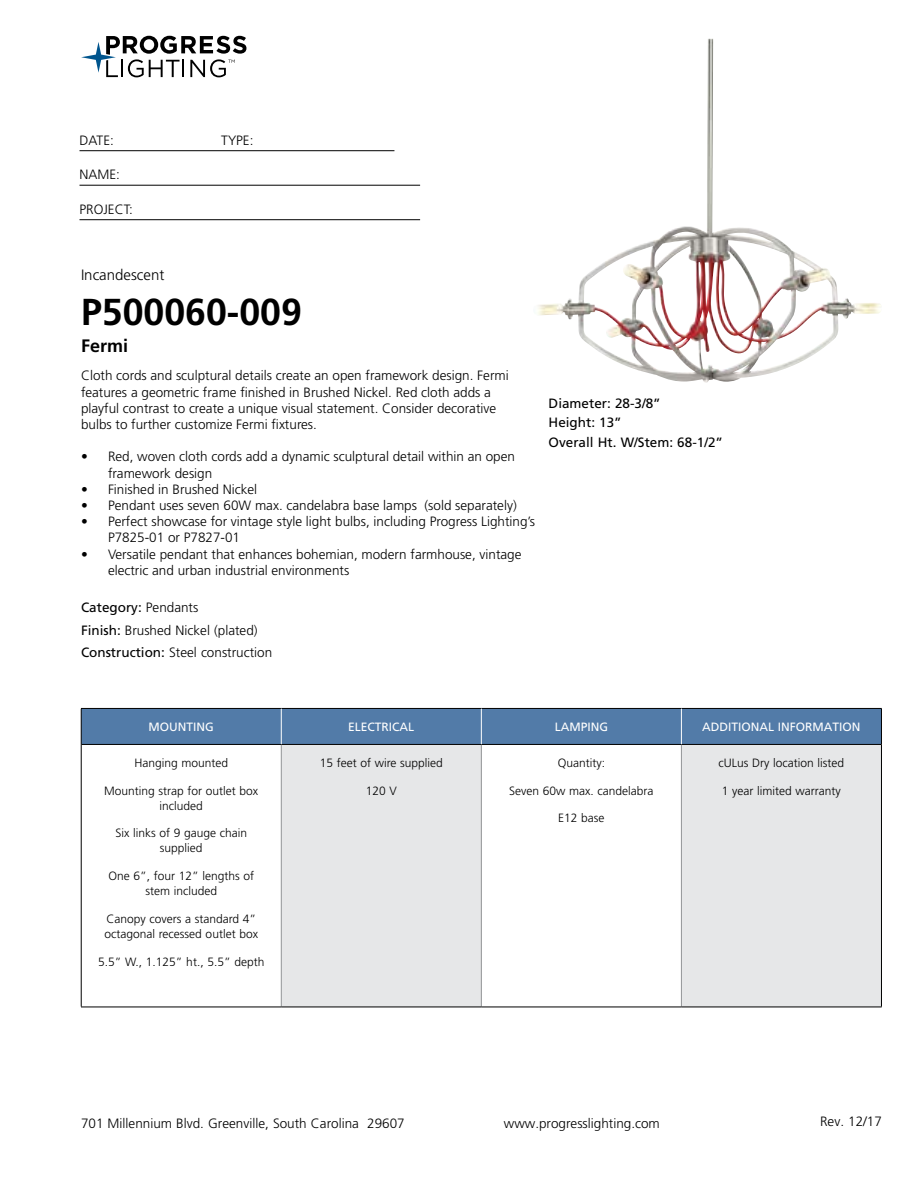
<style>
.page{position:relative;width:918px;height:1188px;background:#fff}
.page>*{position:absolute;margin:0;border:0;box-sizing:border-box;transform-origin:0 0}
.t1{font:700 37.5px "Frutiger LT Std";color:#000}
.t2{font:700 18px "Frutiger LT Std";color:#000}
.t3{font:300 15px "Frutiger LT Std";color:#000}
.t4{font:300 13.5px/16.2px "Frutiger LT Std";color:#000}
.t5{font:13.5px/19.5px "Frutiger LT Std";color:#000}
.t6{font:300 12px/15px "Frutiger LT Std";color:#000;text-align:center}
.t7{font:12px "Frutiger LT Std";color:#fff}
.s1{font-weight:400}
</style>
<div class="page">
<svg style="left:81px;top:36px;width:165px;height:41px"></svg>
<hr style="left:80px;top:150px;width:314px;height:1px;background:#000">
<hr style="left:80px;top:185px;width:340px;height:1px;background:#000">
<hr style="left:80px;top:219px;width:340px;height:1px;background:#000">
<div style="left:82px;top:709px;width:799px;height:35px;background:#527ba8"></div>
<div style="left:281px;top:744px;width:200px;height:263px;background:#e6e7e8"></div>
<div style="left:681px;top:744px;width:200px;height:263px;background:#e6e7e8"></div>
<hr style="left:281px;top:745px;width:1px;height:262px;background:#939598">
<hr style="left:481px;top:745px;width:1px;height:262px;background:#939598">
<hr style="left:681px;top:745px;width:1px;height:262px;background:#939598">
<hr style="left:81px;top:744px;width:200px;height:1px;background:#000">
<hr style="left:281px;top:744px;width:200px;height:1px;background:#000">
<hr style="left:481px;top:744px;width:200px;height:1px;background:#000">
<hr style="left:681px;top:744px;width:200px;height:1px;background:#000">
<hr style="left:81px;top:1007px;width:200px;height:1px;background:#000">
<hr style="left:281px;top:1007px;width:200px;height:1px;background:#000">
<hr style="left:481px;top:1007px;width:200px;height:1px;background:#000">
<hr style="left:681px;top:1007px;width:201px;height:1px;background:#000">
<hr style="left:81px;top:708px;width:200px;height:1px;background:#000">
<hr style="left:81px;top:709px;width:1px;height:35px;background:#000">
<hr style="left:281px;top:708px;width:200px;height:1px;background:#000">
<hr style="left:481px;top:708px;width:200px;height:1px;background:#000">
<hr style="left:681px;top:708px;width:201px;height:1px;background:#000">
<hr style="left:881px;top:709px;width:1px;height:35px;background:#000">
<hr style="left:81px;top:744px;width:1px;height:263px;background:#000">
<hr style="left:881px;top:744px;width:1px;height:263px;background:#000">
<hr style="left:281px;top:709px;width:1px;height:35px;background:#fff">
<hr style="left:681px;top:709px;width:1px;height:35px;background:#fff">
<hr style="left:481px;top:709px;width:1px;height:35px;background:#fff">
<img style="left:538px;top:39px;width:343px;height:344px">
<p class="t4" style="left:80px;top:132px;width:36px">DATE:</p>
<p class="t4" style="left:221px;top:132px;width:34px">TYPE:</p>
<p class="t4" style="left:80px;top:167px;width:42px">NAME:</p>
<p class="t4" style="left:80px;top:201px;width:55px">PROJECT:</p>
<p class="t3" style="left:81px;top:266px;width:85px">Incandescent</p>
<h1 class="t1" style="left:81px;top:290px;width:222px">P500060-009</h1>
<h2 class="t2" style="left:81px;top:335px;width:49px">Fermi</h2>
<p class="t4" style="left:81px;top:368px;width:429px">Cloth cords and sculptural details create an open framework design. Fermi features a geometric frame finished in Brushed Nickel. Red cloth adds a playful contrast to create a unique visual statement. Consider decorative bulbs to further customize Fermi fixtures.</p>
<p class="t4" style="left:108px;top:449px;width:409px;text-indent:-27px">• Red, woven cloth cords add a dynamic sculptural detail within an open framework design</p>
<p class="t4" style="left:81px;top:481px;width:178px">• Finished in Brushed Nickel</p>
<p class="t4" style="left:81px;top:497px;width:437px">• Pendant uses seven 60W max. candelabra base lamps (sold separately)</p>
<p class="t4" style="left:108px;top:514px;width:429px;text-indent:-27px">• Perfect showcase for vintage style light bulbs, including Progress Lighting’s<br>P7825-01 or P7827-01</p>
<p class="t4" style="left:108px;top:546px;width:415px;text-indent:-27px">• Versatile pendant that enhances bohemian, modern farmhouse, vintage electric and urban industrial environments</p>
<p class="t4" style="left:81px;top:597px;width:193px;line-height:22.5px"><span class="s1">Category:</span> Pendants<br><span class="s1">Finish:</span> Brushed Nickel (plated)<br><span class="s1">Construction:</span> Steel construction</p>
<p class="t5" style="left:549px;top:393px;width:176px">Diameter: 28-3/8”<br>Height: 13”<br>Overall Ht. W/Stem: 68-1/2”</p>
<p class="t7" style="left:149px;top:720px;width:67px">MOUNTING</p>
<p class="t7" style="left:348px;top:720px;width:68px">ELECTRICAL</p>
<p class="t7" style="left:555px;top:720px;width:55px">LAMPING</p>
<p class="t7" style="left:702px;top:720px;width:160px">ADDITIONAL INFORMATION</p>
<p class="t6" style="left:134px;top:755px;width:95px">Hanging mounted</p>
<p class="t6" style="left:104px;top:783px;width:156px">Mounting strap for outlet box included</p>
<p class="t6" style="left:115px;top:826px;width:133px">Six links of 9 gauge chain supplied</p>
<p class="t6" style="left:108px;top:869px;width:147px">One 6”, four 12” lengths of stem included</p>
<p class="t6" style="left:105px;top:912px;width:155px;text-align:left">Canopy covers a standard 4” octagonal recessed outlet box</p>
<p class="t6" style="left:98px;top:954px;width:168px">5.5” W., 1.125” ht., 5.5” depth</p>
<p class="t6" style="left:320px;top:756px;width:125px">15 feet of wire supplied</p>
<p class="t6" style="left:366px;top:783px;width:33px">120 V</p>
<p class="t6" style="left:719px;top:756px;width:127px">cULus Dry location listed</p>
<p class="t6" style="left:722px;top:783px;width:120px">1 year limited warranty</p>
<p class="t6" style="left:558px;top:756px;width:49px">Quantity:</p>
<p class="t6" style="left:509px;top:783px;width:146px">Seven 60w max. candelabra</p>
<p class="t6" style="left:558px;top:811px;width:48px">E12 base</p>
<p class="t4" style="left:81px;top:1115px;width:325px">701 Millennium Blvd. Greenville, South Carolina 29607</p>
<p class="t4" style="left:504px;top:1115px;width:158px">www.progresslighting.com</p>
<p class="t4" style="left:820px;top:1114px;width:63px">Rev. 12/17</p>
</div>
